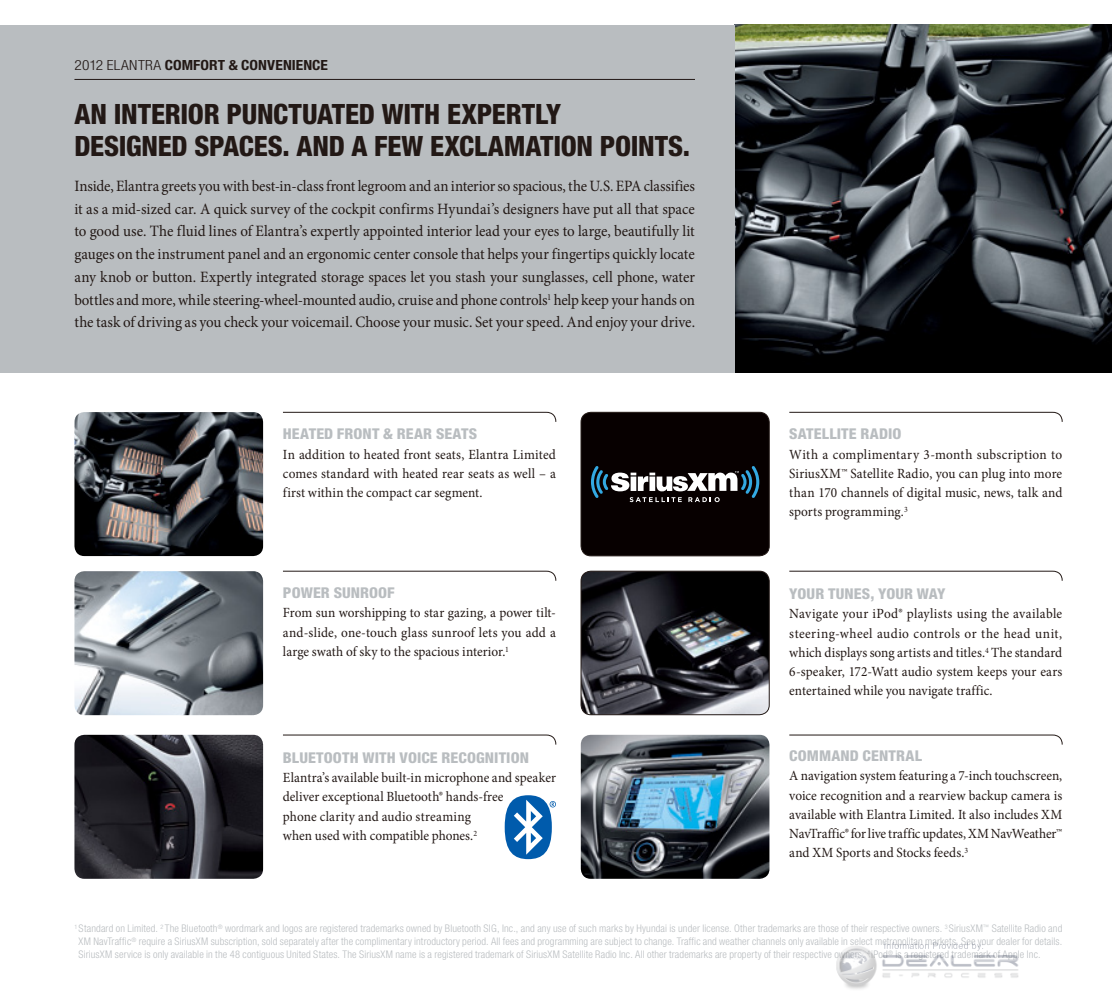
<style>
.page{position:relative;width:1112px;height:993px;background:#fff}
.page>*{position:absolute;margin:0;border:0;box-sizing:border-box;transform-origin:0 0}
.t1{font:800 condensed 28px/31.5px "Helvetica Neue LT Std";letter-spacing:-.01em;color:#221815}
.t2{font:15.75px/22.8px "Minion Pro";letter-spacing:-.005em;color:#221815;text-align:justify;scale:.95 1}
.t3{font:800 condensed 14.88px "Helvetica Neue LT Std";letter-spacing:.005em;color:#b9bdc0;scale:1.05 1}
.t4{font:14px/19.2px "Minion Pro";letter-spacing:.005em;color:#221815;text-align:justify;scale:.95 1}
.t5{font:700 condensed 14px "Helvetica Neue LT Std";letter-spacing:.08em;color:#221815;scale:1.1 1}
.t6{font:300 condensed 10.5px/13.1px "Helvetica Neue LT Std";letter-spacing:.015em;color:#b9bdc0;text-align:justify}
.s1{font-weight:300}
</style>
<div class="page">
<img style="left:74px;top:412px;width:189px;height:144px">
<svg style="left:581px;top:412px;width:188px;height:143px;background:#171314"></svg>
<div style="left:580px;top:412px;width:189px;height:144px;border:1px solid #221815;border-radius:10px"></div>
<img style="left:74px;top:734px;width:189px;height:144px">
<img style="left:580px;top:734px;width:189px;height:144px">
<img style="left:74px;top:571px;width:189px;height:144px">
<img style="left:581px;top:571px;width:188px;height:143px">
<div style="left:580px;top:570px;width:189px;height:144px;border:1px solid #221815;border-radius:10px"></div>
<img style="left:734px;top:25px;width:377px;height:347px">
<div style="left:0;top:25px;width:734px;height:347px;background:#b9bdc0"></div>
<hr style="left:74px;top:79px;width:620px;height:1px;background:#221815">
<svg style="left:789px;top:412px;width:273px;height:10px"></svg>
<svg style="left:283px;top:412px;width:273px;height:10px"></svg>
<svg style="left:789px;top:570px;width:273px;height:11px"></svg>
<svg style="left:283px;top:570px;width:273px;height:11px"></svg>
<svg style="left:789px;top:734px;width:273px;height:10px"></svg>
<svg style="left:283px;top:734px;width:273px;height:10px"></svg>
<svg style="left:504px;top:795px;width:52px;height:63px"></svg>
<img style="left:836px;top:942px;width:183px;height:47px">
<p class="t5" style="left:74px;top:56px;width:186px"><span class="s1">2012 ELANTRA</span> COMFORT &amp; CONVENIENCE</p>
<h1 class="t1" style="left:74px;top:98px;width:378px">AN INTERIOR PUNCTUATED WITH EXPERTL</h1>
<h1 class="t1" style="left:74px;top:98px;width:617px;text-indent:471px">Y<br>DESIGNED SPACES. AND A FEW EXCLAMATION POINTS.</h1>
<p class="t2" style="left:74px;top:174px;width:654px">Inside, Elantra greets you with best-in-class front legroom and an interior so spacious, the U.S. EPA classifies it as a mid-sized car. A quick survey of the cockpit confirms Hyundai’s designers have put all that space to good use. The fluid lines of Elantra’s expertly appointed interior lead your eyes to large, beautifully lit gauges on the instrument panel and an ergonomic center console that helps your fingertips quickly locate any knob or button. Expertly integrated storage spaces let you stash your sunglasses, cell phone, water bottles and more, while steering-wheel-mounted audio, cruise and phone controls<sup>1</sup> help keep your hands on the task of driving as you check your voicemail. Choose your music. Set your speed. And enjoy your drive.</p>
<p class="t3" style="left:283px;top:424px;width:186px">HEATE D FRO NT &amp; REAR SEATS</p>
<p class="t4" style="left:283px;top:444px;width:289px">In addition to heated front seats, Elantra Limited comes standard with heated rear seats as well – a first within the compact car segment.</p>
<p class="t3" style="left:283px;top:583px;width:80px">POWER SUNROO</p>
<p class="t3" style="left:387px;top:583px;width:9px">F</p>
<p class="t4" style="left:283px;top:603px;width:289px">From sun worshipping to star gazing, a power tilt&shy;and-slide, one-touch glass sunroof lets you add a large swath of sky to the spacious interior.<sup>1</sup></p>
<p class="t3" style="left:283px;top:748px;width:33px">BLUETOOT</p>
<p class="t3" style="left:349px;top:748px;width:172px">H WITH VOICE RECOGNITION</p>
<p class="t4" style="left:283px;top:767px;width:289px;text-align:left">Elantra’s available built-in microphone and speaker deliver exceptional Bluetooth® hands-free<br>phone clarity and audio streaming<br>when used with compatible phones.<sup>2</sup></p>
<p class="t3" style="left:789px;top:424px;width:25px">SATELL</p>
<p class="t3" style="left:836px;top:424px;width:62px">ITE RADIO</p>
<p class="t4" style="left:789px;top:444px;width:289px">With a complimentary 3-month subscription to SiriusXM™ Satellite Radio, you can plug into more than 170 channels of digital music, news, talk and sports programming.<sup>3</sup></p>
<p class="t3" style="left:789px;top:584px;width:150px">YOUR TUNES, YOUR WAY</p>
<p class="t4" style="left:789px;top:604px;width:289px">Navigate your iPod® playlists using the available steering-wheel audio controls or the head unit, which displays song artists and titles.<sup>4</sup> The standard 6-speaker, 172-Watt audio system keeps your ears entertained while you navigate traffic.</p>
<p class="t3" style="left:789px;top:746px;width:127px">COMMAND CENTRAL</p>
<p class="t4" style="left:789px;top:766px;width:289px">A navigation system featuring a 7-inch touchscreen, voice recognition and a rearview backup camera is available with Elantra Limited. It also includes XM NavTraffic® for live traffic updates, XM NavWeather™ and XM Sports and Stocks feeds.<sup>3</sup></p>
<p class="t6" style="left:78px;top:921px;width:985px;text-indent:-4px"><sup>1</sup> Standard on Limited. <sup>2</sup> The Bluetooth<sup>®</sup> wordmark and logos are registered trademarks owned by Bluetooth SIG, Inc., and any use of such marks by Hyundai is under license. Other trademarks are those of their respective owners. <sup>3</sup> SiriusXM<sup>™</sup> Satellite Radio and XM NavTraffic<sup>®</sup> require a SiriusXM subscription, sold separately after the complimentary introductory period. All fees and programming are subject to change. Traffic and weather channels only available in select metropolitan markets. See your dealer for details.<br>SiriusXM service is only available in the 48 contiguous United States. The SiriusXM name is a registered trademark of SiriusXM Satellite Radio Inc. All other trademarks are property of their respective owners. <sup>4</sup> iPod<sup>®</sup> is a registered trademark of Apple Inc.</p>
</div>
